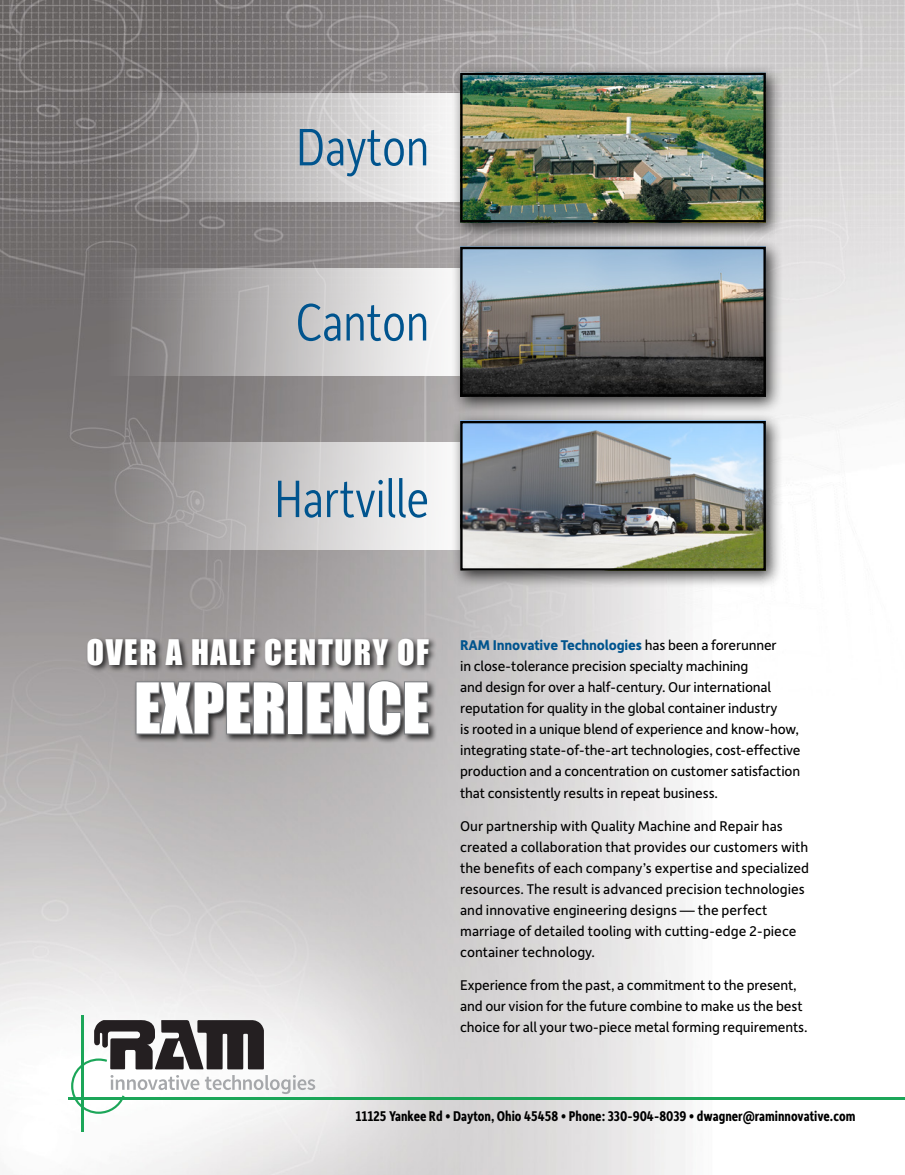
<style>
.page{position:relative;width:905px;height:1175px;background:#fff}
.page>*{position:absolute;margin:0;border:0;box-sizing:border-box;transform-origin:0 0}
.t1{font:64.65px "Impact";color:#fff}
.t2{font:300 55.95px "Depot New Condensed";color:#00548e}
.t3{font:32.25px "Impact";letter-spacing:.05em;color:#fff}
.t4{font:15px/21px "Depot New";letter-spacing:-.01em;color:#000}
.t5{font:700 15px "Depot New Condensed";color:#000}
.s1{font-weight:700;color:#00548e}
</style>
<div class="page">
<img style="left:0;top:0;width:904px;height:1174px">
<svg style="left:72px;top:94px;width:379px;height:107px;background:#b1afaf"></svg>
<svg style="left:66px;top:268px;width:385px;height:107px;background:#b1afaf"></svg>
<svg style="left:66px;top:442px;width:385px;height:107px;background:#bbb9b9"></svg>
<div style="left:451px;top:63px;width:332px;height:177px;background:#000;opacity:.75"></div>
<img style="left:463px;top:76px;width:299px;height:143px">
<div style="left:460px;top:73px;width:305px;height:149px;border:2px solid #000"></div>
<div style="left:451px;top:412px;width:332px;height:176px;background:#000;opacity:.75"></div>
<img style="left:463px;top:424px;width:299px;height:143px">
<div style="left:460px;top:421px;width:305px;height:149px;border:2px solid #000"></div>
<div style="left:85px;top:636px;width:352px;height:108px;background:#000;opacity:.75"></div>
<svg style="left:134px;top:680px;width:152px;height:55px;background:#575757"></svg>
<div style="left:287px;top:681px;width:16px;height:53px;border:2px solid #808285"></div>
<svg style="left:305px;top:679px;width:125px;height:57px;background:#5b5b5c"></svg>
<hr style="left:81px;top:1014px;width:2px;height:117px;background:#1ca659">
<hr style="left:69px;top:1097px;width:835px;height:2px;background:#1ca659">
<svg style="left:71px;top:1018px;width:244px;height:95px"></svg>
<div style="left:451px;top:238px;width:332px;height:176px;background:#000;opacity:.75"></div>
<img style="left:463px;top:250px;width:299px;height:143px">
<div style="left:460px;top:247px;width:305px;height:149px;border:2px solid #000"></div>
<h2 class="t2" style="left:296px;top:110px;width:134px">Dayton</h2>
<h2 class="t2" style="left:295px;top:285px;width:135px">Canton</h2>
<h2 class="t2" style="left:274px;top:462px;width:156px">Hartville</h2>
<h3 class="t3" style="left:86px;top:627px;width:344px">OVER A HALF CENTURY OF</h3>
<h1 class="t1" style="left:134px;top:658px;width:297px">EXPERIENCE</h1>
<p class="t4" style="left:460px;top:634px;width:342px"><span class="s1">RAM Innovative Technologies</span> has been a forerunner<br>in close-tolerance precision specialty machining<br>and design for over a half-century. Our international reputation for quality in the global container industry<br>is rooted in a unique blend of experience and know-how, integrating state-of-the-art technologies, cost-effective production and a concentration on customer satisfaction that consistently results in repeat business.</p>
<p class="t4" style="left:460px;top:814px;width:350px">Our partnership with Quality Machine and Repair has created a collaboration that provides our customers with the benefits of each company’s expertise and specialized resources. The result is advanced precision technologies and innovative engineering designs — the perfect marriage of detailed tooling with cutting-edge 2-piece container technology.</p>
<p class="t4" style="left:460px;top:973px;width:349px">Experience from the past, a commitment to the present, and our vision for the future combine to make us the best choice for all your two-piece metal forming requirements.</p>
<p class="t5" style="left:355px;top:1106px;width:501px">11125 Yankee Rd • Dayton, Ohio 45458 • Phone: 330-904-8039 • dwagner@raminnovative.com</p>
</div>
